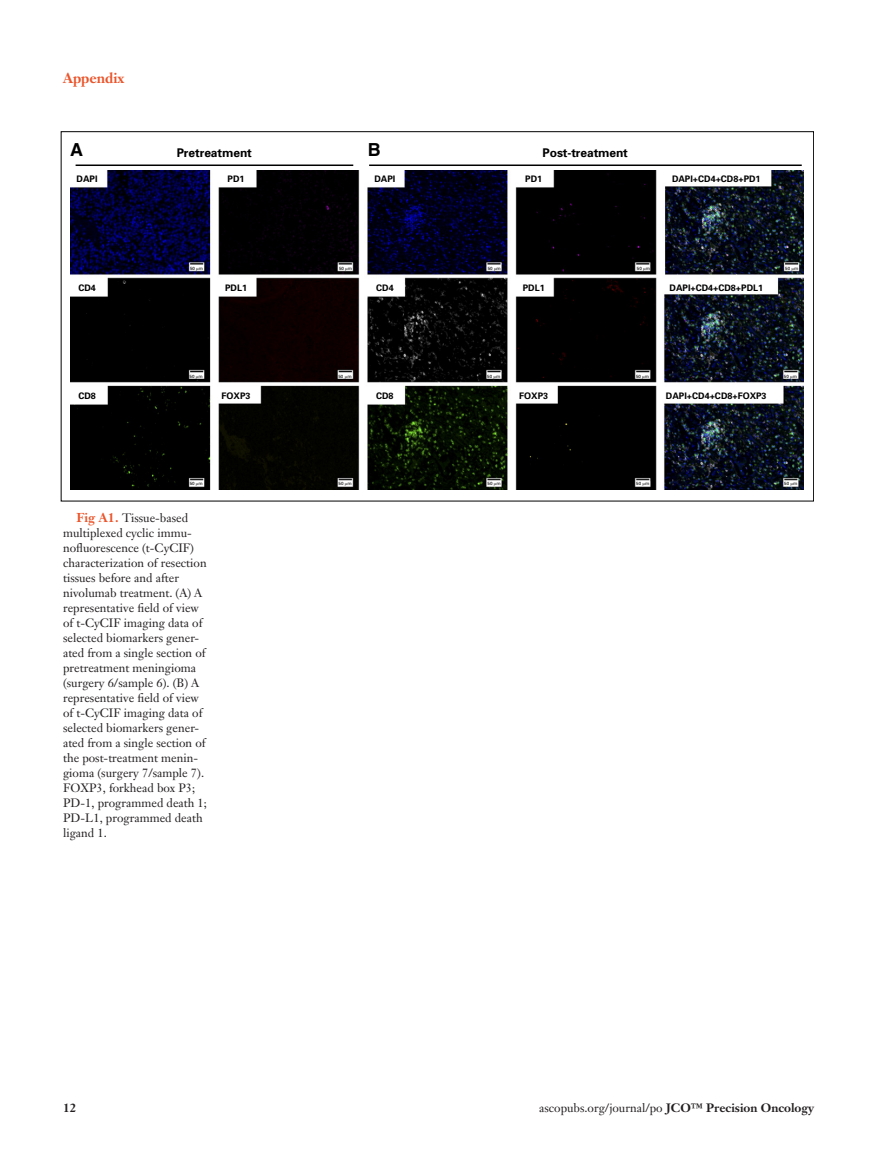
<style>
.page{position:relative;width:877px;height:1175px;background:#fff}
.page>*{position:absolute;margin:0;border:0;box-sizing:border-box;transform-origin:0 0}
.t1{font:700 18px "Helvetica";color:#000}
.t2{font:700 14.25px "Janson Text LT Pro";color:#ea542a}
.t3{font:12px/15px "Janson Text LT Pro";color:#231f20}
.t4{font:700 12px "Univers";letter-spacing:-.005em;color:#000}
.t5{font:700 12px "Janson Text LT Pro";color:#231f20}
.t6{font:700 9px "Univers";color:#000}
.t7{font:4.5px "Univers";color:#000}
.s1{font-weight:700;font-size:12.75px;color:#ea542a}
.s2{font-weight:700}
</style>
<div class="page">
<img style="left:70px;top:171px;width:734px;height:319px">
<hr style="left:76px;top:164px;width:277px;height:2px;background:#000">
<hr style="left:369px;top:164px;width:433px;height:2px;background:#000">
<p class="t2" style="left:63px;top:69px;width:63px">Appendix</p>
<h1 class="t1" style="left:70px;top:139px;width:14px">A</h1>
<h1 class="t1" style="left:368px;top:139px;width:14px">B</h1>
<p class="t6" style="left:228px;top:174px;width:19px">PD1</p>
<p class="t4" style="left:177px;top:146px;width:77px">Pretreatment</p>
<p class="t4" style="left:542px;top:146px;width:87px">Post-treatment</p>
<p class="t6" style="left:374px;top:174px;width:23px">DAPI</p>
<p class="t6" style="left:525px;top:174px;width:19px">PD1</p>
<p class="t6" style="left:672px;top:174px;width:90px">DAPI+CD4+CD8+PD1</p>
<p class="t6" style="left:77px;top:174px;width:23px">DAPI</p>
<p class="t6" style="left:78px;top:282px;width:19px">CD4</p>
<p class="t6" style="left:78px;top:390px;width:19px">CD8</p>
<p class="t7" style="left:190px;top:266px;width:15px">50 m</p>
<p class="t7" style="left:339px;top:266px;width:15px">50 m</p>
<p class="t7" style="left:488px;top:266px;width:15px">50 m</p>
<p class="t7" style="left:637px;top:266px;width:15px">50 m</p>
<p class="t7" style="left:785px;top:266px;width:15px">50 m</p>
<p class="t6" style="left:225px;top:282px;width:24px">PDL1</p>
<p class="t6" style="left:376px;top:282px;width:19px">CD4</p>
<p class="t6" style="left:523px;top:282px;width:24px">PDL1</p>
<p class="t6" style="left:670px;top:282px;width:95px">DAPI+CD4+CD8+PDL1</p>
<p class="t7" style="left:190px;top:373px;width:15px">50 m</p>
<p class="t7" style="left:338px;top:373px;width:15px">50 m</p>
<p class="t7" style="left:487px;top:373px;width:15px">50 m</p>
<p class="t7" style="left:636px;top:373px;width:15px">50 m</p>
<p class="t7" style="left:784px;top:373px;width:15px">50 m</p>
<p class="t6" style="left:222px;top:390px;width:31px">FOXP3</p>
<p class="t6" style="left:376px;top:390px;width:19px">CD8</p>
<p class="t6" style="left:666px;top:390px;width:102px">DAPI+CD4+CD8+FOXP3</p>
<p class="t6" style="left:519px;top:390px;width:31px">FOXP3</p>
<p class="t7" style="left:190px;top:481px;width:15px">50 m</p>
<p class="t7" style="left:339px;top:481px;width:15px">50 m</p>
<p class="t7" style="left:488px;top:481px;width:15px">50 m</p>
<p class="t7" style="left:636px;top:481px;width:15px">50 m</p>
<p class="t7" style="left:784px;top:481px;width:15px">50 m</p>
<p class="t3" style="left:63px;top:510px;width:145px;text-indent:13px"><span class="s1">Fig A1.</span> Tissue-based multiplexed cyclic immu&shy;nofluorescence (t-CyCIF) characterization of resection tissues before and after nivolumab treatment. (A) A representative field of view of t-CyCIF imaging data of selected biomarkers gener&shy;ated from a single section of pretreatment meningioma (surgery 6/sample 6). (B) A representative field of view of t-CyCIF imaging data of selected biomarkers gener&shy;ated from a single section of the post-treatment menin&shy;gioma (surgery 7/sample 7).<br>FOXP3, forkhead box P3;<br>PD-1, programmed death 1;<br>PD-L1, programmed death ligand 1.</p>
<p class="t5" style="left:63px;top:1100px;width:15px">12</p>
<p class="t3" style="left:539px;top:1100px;width:277px">ascopubs.org/journal/po <span class="s2">JCO™ Precision Oncology</span></p>
</div>
